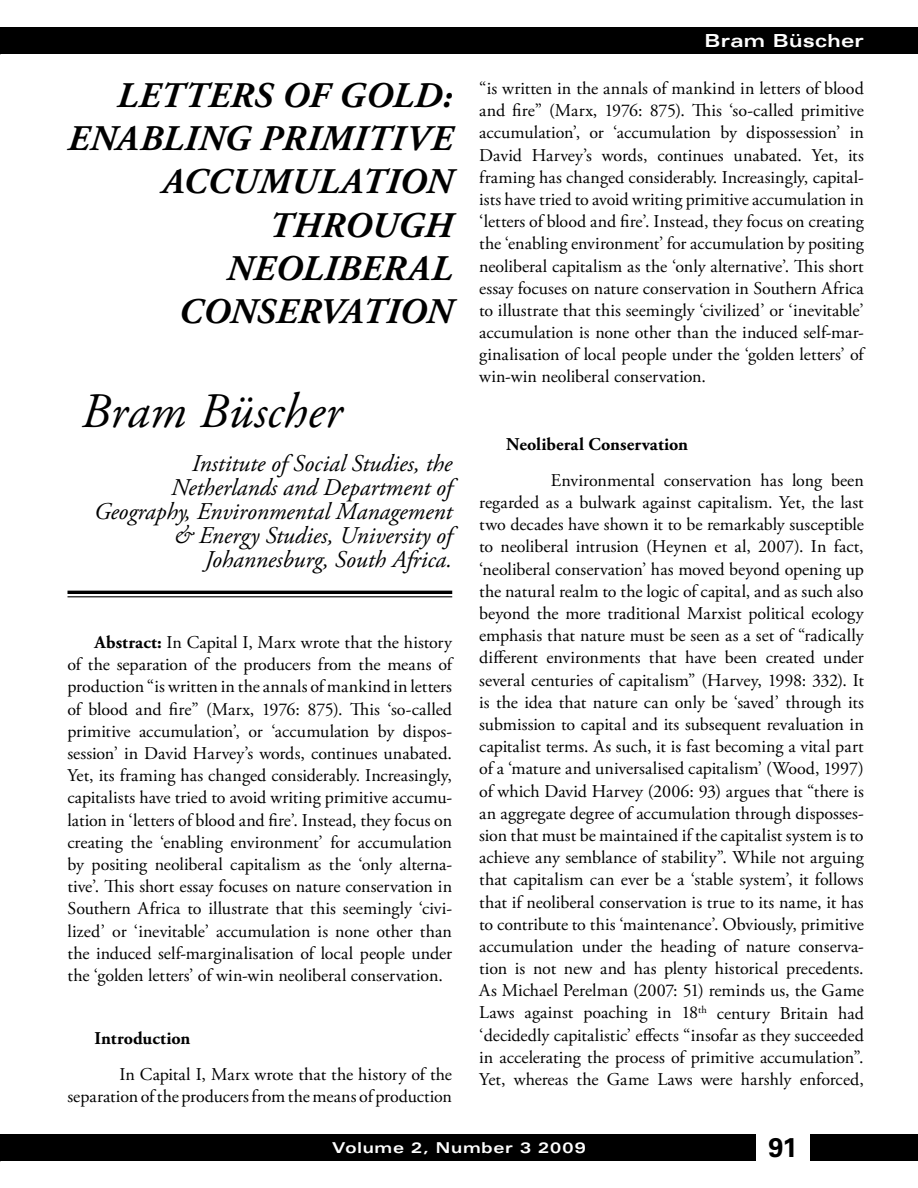
<style>
.page{position:relative;width:918px;height:1188px;background:#fff}
.page>*{position:absolute;margin:0;border:0;box-sizing:border-box;transform-origin:0 0}
.t1{font:italic 49.5px "Adobe Garamond Pro";letter-spacing:.005em;color:#000}
.t2{font:italic 700 36px/43.2px "Adobe Garamond Pro";letter-spacing:.015em;color:#000;text-align:right}
.t3{font:700 27px "Univers LT Std";color:#000}
.t4{font:italic 24px/24px "Adobe Garamond Pro";color:#000;text-align:right}
.t5{font:18px/22.2px "Adobe Garamond Pro";letter-spacing:-.005em;color:#000;text-align:justify}
.t6{font:700 18px "Adobe Garamond Pro";color:#000}
.t7{font:700 expanded 18px "Univers LT Std";letter-spacing:.015em;color:#fff}
.t8{font:700 expanded 15px "Univers LT Std";letter-spacing:.055em;color:#fff}
.s1{font-weight:700}
</style>
<div class="page">
<div style="left:0;top:1134px;width:756px;height:27px;background:#000"></div>
<div style="left:810px;top:1134px;width:108px;height:27px;background:#000"></div>
<div style="left:0;top:27px;width:918px;height:27px;background:#000"></div>
<hr style="left:68px;top:591px;width:384px;height:3px;background:#000">
<hr style="left:68px;top:596px;width:384px;height:1px;background:#000">
<h2 class="t2" style="left:68px;top:75px;width:386px">LETTERS OF GOLD:<br>ENABLING PRIMITIVE<br>ACC UMULATION<br>THROUGH<br>NEOLIBERAL<br>CONSERVATION</h2>
<h1 class="t1" style="left:81px;top:382px;width:262px">Bram Büscher</h1>
<h3 class="t4" style="left:94px;top:452px;width:360px">Institute of Social Studies, the<br>Netherlands and Department of<br>Geography, Environmental Management &amp; Energy Studies, University of<br>Johannesburg, South Africa.</h3>
<p class="t5" style="left:67px;top:632px;width:386px;text-indent:27px"><span class="s1">Abstract:</span> In Capital I, Marx wrote that the history of the separation of the producers from the means of production “is written in the annals of mankind in letters of blood and fire” (Marx, 1976: 875). This ‘so-called primitive accumulation’, or ‘accumulation by dispos&shy;session’ in David Harvey’s words, continues unabated.<br>Yet, its framing has changed considerably. Increasingly, capitalists have tried to avoid writing primitive accumu&shy;lation in ‘letters of blood and fire’. Instead, they focus on creating the ‘enabling environment’ for accumulation by positing neoliberal capitalism as the ‘only alterna&shy;tive’. This short essay focuses on nature conservation in Southern Africa to illustrate that this seemingly ‘civi&shy;lized’ or ‘inevitable’ accumulation is none other than the induced self-marginalisation of local people under the ‘golden letters’ of win-win neoliberal conservation.</p>
<p class="t6" style="left:94px;top:1028px;width:97px">Introduction</p>
<p class="t5" style="left:67px;top:1064px;width:386px;text-align:right">In Capital I, Marx wrote that the history of the separation of the producers from the means of production</p>
<p class="t7" style="left:705px;top:30px;width:161px">Bram Büscher</p>
<p class="t5" style="left:479px;top:78px;width:386px">“is written in the annals of mankind in letters of blood and fire” (Marx, 1976: 875). This ‘so-called primitive accumulation’, or ‘accumulation by dispossession’ in David Harvey’s words, continues unabated. Yet, its framing has changed considerably. Increasingly, capital&shy;ists have tried to avoid writing primitive accumulation in ‘letters of blood and fire’. Instead, they focus on creating the ‘enabling environment’ for accumulation by positing neoliberal capitalism as the ‘only alternative’. This short essay focuses on nature conservation in Southern Africa to illustrate that this seemingly ‘civilized’ or ‘inevitable’ accumulation is none other than the induced self-mar&shy;ginalisation of local people under the ‘golden letters’ of win-win neoliberal conservation.</p>
<p class="t6" style="left:506px;top:434px;width:183px">Neoliberal Conservation</p>
<p class="t5" style="left:479px;top:470px;width:386px;text-indent:72px">Environmental conservation has long been regarded as a bulwark against capitalism. Yet, the last two decades have shown it to be remarkably susceptible to neoliberal intrusion (Heynen et al, 2007). In fact, ‘neoliberal conservation’ has moved beyond opening up the natural realm to the logic of capital, and as such also beyond the more traditional Marxist political ecology emphasis that nature must be seen as a set of “radically different environments that have been created under several centuries of capitalism” (Harvey, 1998: 332). It is the idea that nature can only be ‘saved’ through its submission to capital and its subsequent revaluation in capitalist terms. As such, it is fast becoming a vital part of a ‘mature and universalised capitalism’ (Wood, 1997) of which David Harvey (2006: 93) argues that “there is an aggregate degree of accumulation through disposses&shy;sion that must be maintained if the capitalist system is to achieve any semblance of stability”. While not arguing that capitalism can ever be a ‘stable system’, it follows that if neoliberal conservation is true to its name, it has to contribute to this ‘maintenance’. Obviously, primitive accumulation under the heading of nature conserva&shy;tion is not new and has plenty historical precedents.<br>As Michael Perelman (2007: 51) reminds us, the Game Laws against poaching in 18<sup>th</sup> century Britain had ‘decidedly capitalistic’ effects “insofar as they succeeded in accelerating the process of primitive accumulation”.<br>Yet, whereas the Game Laws were harshly enforced,</p>
<p class="t8" style="left:332px;top:1139px;width:255px">Volume 2, Number 3 2009</p>
<h3 class="t3" style="left:768px;top:1132px;width:31px">91</h3>
</div>
